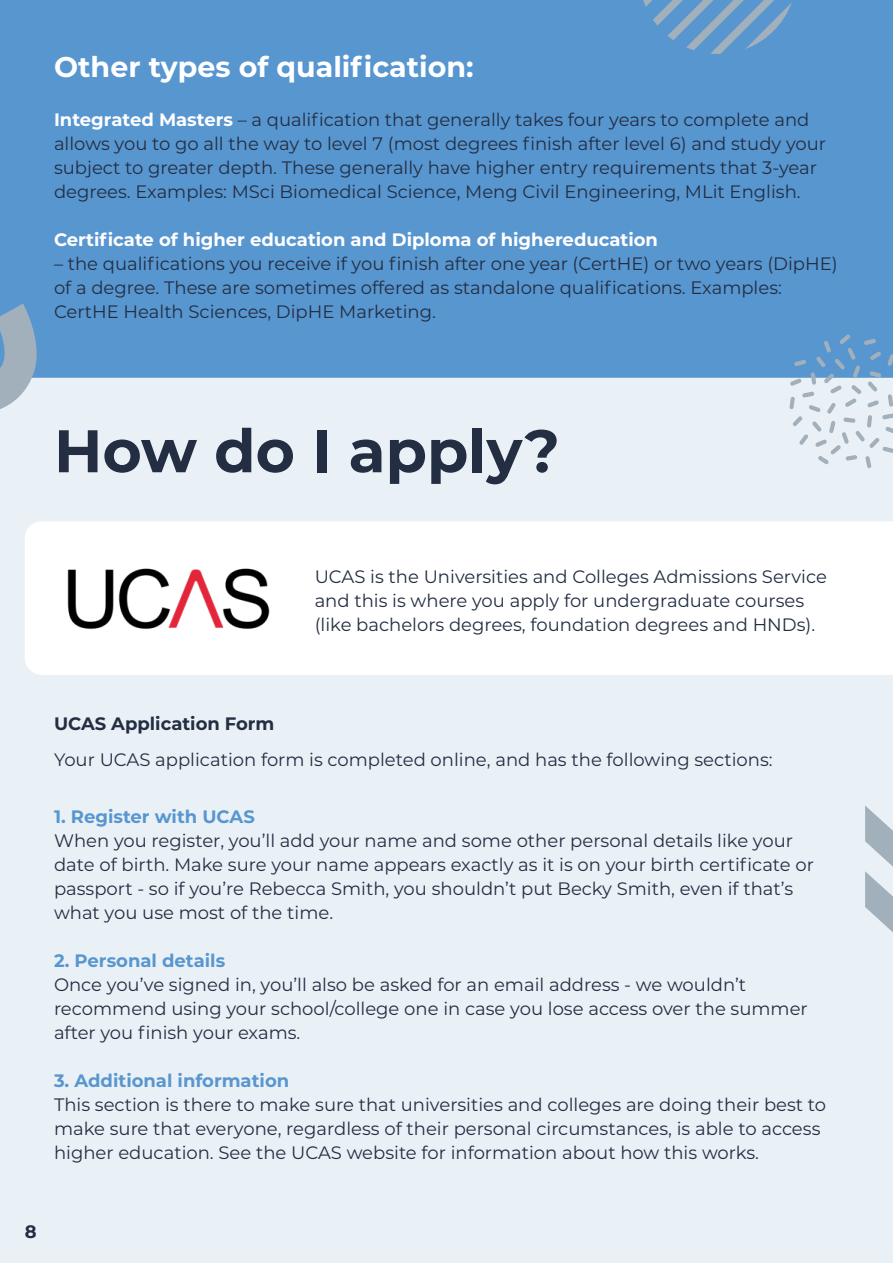
<style>
.page{position:relative;width:893px;height:1263px;background:#eaf1f6}
.page>*{position:absolute;margin:0;border:0;box-sizing:border-box;transform-origin:0 0}
.t1{font:700 60px "Montserrat";color:#232e42}
.t2{font:700 28.5px "Montserrat";color:#fff}
.t3{font:18px/24px "Montserrat";color:#232e42}
.t4{font:700 18px "Montserrat";color:#5896d0}
.t5{font:700 18px "Montserrat";color:#fff}
.t6{font:700 18px "Montserrat";color:#232e42}
.s1{font-weight:700;color:#fff}
</style>
<div class="page">
<div style="left:0;top:0;width:893px;height:378px;background:#5896d0"></div>
<svg style="left:0;top:304px;width:43px;height:105px"></svg>
<div style="left:25px;top:521px;width:868px;height:154px;background:#fff"></div>
<svg style="left:643px;top:0;width:153px;height:54px;background:#6a9cca"></svg>
<svg style="left:865px;top:805px;width:28px;height:127px"></svg>
<img style="left:63px;top:563px;width:211px;height:70px">
<svg style="left:789px;top:334px;width:104px;height:134px"></svg>
<h2 class="t2" style="left:54px;top:47px;width:421px">Other types of qualification:</h2>
<p class="t3" style="left:54px;top:107px;width:774px"><span class="s1">Integrated Masters</span> – a qualification that generally takes four years to complete and allows you to go all the way to level 7 (most degrees finish after level 6) and study your subject to greater depth. These generally have higher entry requirements that 3-year degrees. Examples: MSci Biomedical Science, Meng Civil Engineering, MLit English.</p>
<p class="t5" style="left:54px;top:226px;width:605px">Certificate of higher education and Diploma of highereducation</p>
<p class="t3" style="left:54px;top:251px;width:785px">– the qualifications you receive if you finish after one year (CertHE) or two years (DipHE) of a degree. These are sometimes offered as standalone qualifications. Examples:<br>CertHE Health Sciences, DipHE Marketing.</p>
<h1 class="t1" style="left:54px;top:408px;width:507px">How do I apply?</h1>
<p class="t3" style="left:315px;top:564px;width:514px">UCAS is the Universities and Colleges Admissions Service and this is where you apply for undergraduate courses (like bachelors degrees, foundation degrees and HNDs).</p>
<p class="t6" style="left:54px;top:710px;width:222px">UCAS Application Form</p>
<p class="t3" style="left:54px;top:747px;width:720px">Your UCAS application form is completed online, and has the following sections:</p>
<p class="t4" style="left:54px;top:803px;width:202px">1. Register with UCAS</p>
<p class="t3" style="left:54px;top:828px;width:761px">When you register, you’ll add your name and some other personal details like your date of birth. Make sure your name appears exactly as it is on your birth certificate or passport - so if you’re Rebecca Smith, you shouldn’t put Becky Smith, even if that’s what you use most of the time.</p>
<p class="t4" style="left:54px;top:947px;width:173px">2. Personal details</p>
<p class="t3" style="left:54px;top:972px;width:755px">Once you’ve signed in, you’ll also be asked for an email address - we wouldn’t recommend using your school/college one in case you lose access over the summer after you finish your exams.</p>
<p class="t4" style="left:54px;top:1067px;width:237px">3. Additional information</p>
<p class="t3" style="left:54px;top:1092px;width:774px">This section is there to make sure that universities and colleges are doing their best to make sure that everyone, regardless of their personal circumstances, is able to access higher education. See the UCAS website for information about how this works.</p>
<p class="t6" style="left:25px;top:1218px;width:13px">8</p>
</div>
